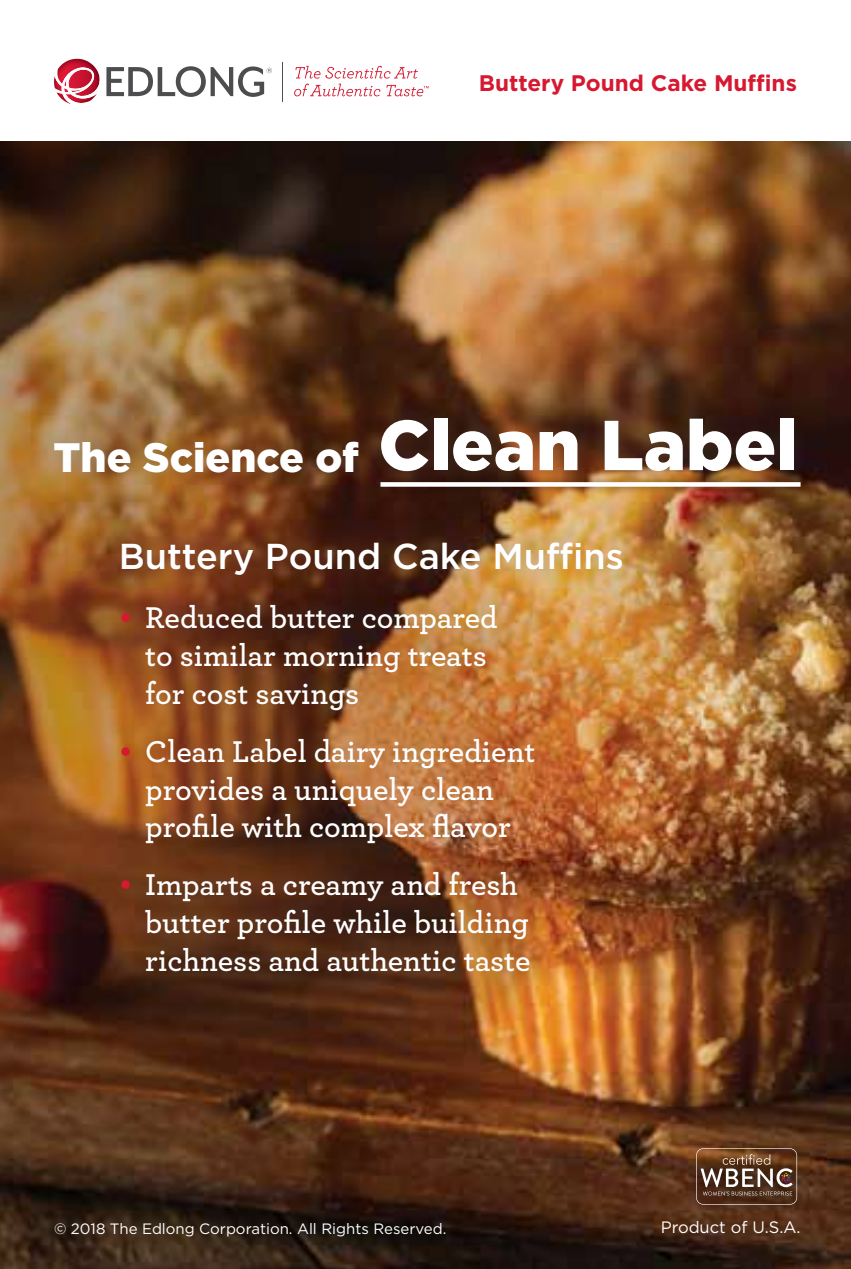
<style>
.page{position:relative;width:851px;height:1269px;background:#fff}
.page>*{position:absolute;margin:0;border:0;box-sizing:border-box;transform-origin:0 0}
.t1{font:900 41.1px "Gotham";color:#fff}
.t2{font:500 36px "Gotham HTF";color:#fff}
.t3{font:600 31.5px/37.8px "Archer";color:#fff}
.t4{font:700 22.5px "Gotham HTF";color:#d61931}
.t5{font:16.5px "Gotham";color:#fff}
.t6{font:15px "Gotham HTF";color:#fff}
.s1{font-size:70.5px}
.s2{font-size:37.8px;color:#d61931}
</style>
<div class="page">
<img style="left:676px;top:141px;width:174px;height:1128px">
<img style="left:0;top:141px;width:676px;height:1128px">
<hr style="left:282px;top:62px;width:1px;height:40px;background:#4d4d4f">
<img style="left:62px;top:59px;width:30px;height:5px">
<svg style="left:55px;top:64px;width:217px;height:40px"></svg>
<svg style="left:294px;top:66px;width:134px;height:30px"></svg>
<div style="left:94px;top:514px;width:555px;height:485px;background:#7c6a55;opacity:.5"></div>
<div style="left:680px;top:1131px;width:133px;height:90px;background:#000;opacity:.75"></div>
<svg style="left:696px;top:1148px;width:101px;height:57px"></svg>
<div style="left:39px;top:403px;width:771px;height:86px;background:#62564b;opacity:.28"></div>
<div style="left:372px;top:474px;width:436px;height:20px;background:#000;opacity:.46"></div>
<div style="left:380px;top:482px;width:420px;height:5px;background:#fff"></div>
<p class="t4" style="left:479px;top:70px;width:319px">Buttery Pound Cake Muffins</p>
<h1 class="t1" style="left:53px;top:434px;width:745px">The Science of <span class="s1">Clean Label</span></h1>
<p class="t2" style="left:119px;top:535px;width:506px">Buttery Pound Cake Muffins</p>
<p class="t3" style="left:145px;top:597px;width:354px;text-indent:-25px"><span class="s2">•</span> Reduced butter compared to similar morning treats for cost savings</p>
<p class="t3" style="left:120px;top:731px;width:417px;text-align:center"><span class="s2">•</span> Clean Label dairy ingredient provides a uniquely clean profile with complex flavor</p>
<p class="t3" style="left:145px;top:864px;width:386px;text-indent:-25px"><span class="s2">•</span> Imparts a creamy and fresh butter profile while building richness and authentic taste</p>
<p class="t6" style="left:54px;top:1220px;width:394px">© 2018 The Edlong Corporation. All Rights Reserved.</p>
<p class="t5" style="left:660px;top:1218px;width:141px">Product of U.S.A.</p>
</div>
